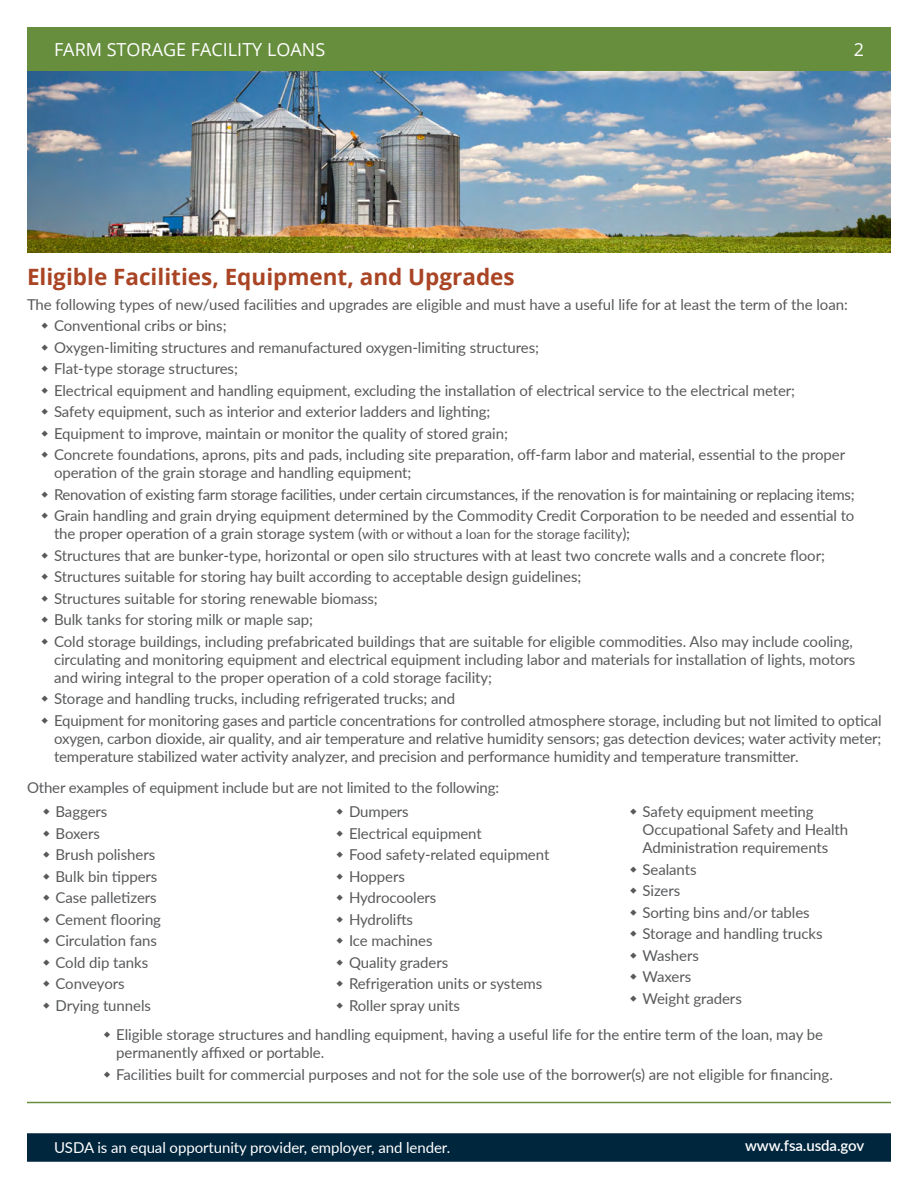
<style>
.page{position:relative;width:918px;height:1188px;background:#fff}
.page>*{position:absolute;margin:0;border:0;box-sizing:border-box;transform-origin:0 0}
.Body_Text{font:700 22.5px "Open Sans";color:#a94424}
.t1{font:18px "Open Sans";color:#fff}
.Bullets_level_1{font:15px/18px "Lato";letter-spacing:-.005em;color:#58595b}
.Body_Text-2{font:15px "Lato";letter-spacing:-.005em;color:#58595b}
.Body_Text_White{font:15px "Lato";letter-spacing:-.005em;color:#fff}
.Body_Text_White-2{font:600 15px "Lato";letter-spacing:-.005em;color:#fff}
.s1{font-size:13.5px}
</style>
<div class="page">
<div style="left:27px;top:1133px;width:864px;height:29px;background:#00263e;border:2px solid #00263e"></div>
<hr style="left:27px;top:1102px;width:864px;height:1px;background:#668e3d">
<div style="left:27px;top:27px;width:864px;height:44px;background:#668e3d"></div>
<img style="left:27px;top:71px;width:864px;height:182px">
<p class="t1" style="left:54px;top:37px;width:273px">FARM STORAGE FACILITY LOANS</p>
<p class="t1" style="left:854px;top:37px;width:12px">2</p>
<p class="Body_Text" style="left:27px;top:261px;width:489px">Eligible Facilities, Equipment, and Upgrades</p>
<p class="Body_Text-2" style="left:27px;top:294px;width:822px">The following types of new/used facilities and upgrades are eligible and must have a useful life for at least the term of the loan:</p>
<p class="Bullets_level_1" style="left:54px;top:316px;width:174px">Conventional cribs or bins;</p>
<p class="Bullets_level_1" style="left:54px;top:338px;width:487px">Oxygen-limiting structures and remanufactured oxygen-limiting structures;</p>
<p class="Bullets_level_1" style="left:54px;top:359px;width:185px">Flat-type storage structures;</p>
<p class="Bullets_level_1" style="left:54px;top:381px;width:743px">Electrical equipment and handling equipment, excluding the installation of electrical service to the electrical meter;</p>
<p class="Bullets_level_1" style="left:54px;top:402px;width:438px">Safety equipment, such as interior and exterior ladders and lighting;</p>
<p class="Bullets_level_1" style="left:54px;top:424px;width:455px">Equipment to improve, maintain or monitor the quality of stored grain;</p>
<p class="Bullets_level_1" style="left:54px;top:445px;width:793px">Concrete foundations, aprons, pits and pads, including site preparation, off-farm labor and material, essential to the proper operation of the grain storage and handling equipment;</p>
<p class="Bullets_level_1" style="left:54px;top:485px;width:802px">Renovation of existing farm storage facilities, under certain circumstances, if the renovation is for maintaining or replacing items;</p>
<p class="Bullets_level_1" style="left:54px;top:506px;width:802px">Grain handling and grain drying equipment determined by the Commodity Credit Corporation to be needed and essential to the proper operation of a grain storage system (<span class="s1">with or without a loan for the storage facility</span>);</p>
<p class="Bullets_level_1" style="left:54px;top:546px;width:773px">Structures that are bunker-type, horizontal or open silo structures with at least two concrete walls and a concrete floor;</p>
<p class="Bullets_level_1" style="left:54px;top:567px;width:529px">Structures suitable for storing hay built according to acceptable design guidelines;</p>
<p class="Bullets_level_1" style="left:54px;top:589px;width:325px">Structures suitable for storing renewable biomass;</p>
<p class="Bullets_level_1" style="left:54px;top:610px;width:261px">Bulk tanks for storing milk or maple sap;</p>
<p class="Bullets_level_1" style="left:54px;top:632px;width:803px">Cold storage buildings, including prefabricated buildings that are suitable for eligible commodities. Also may include cooling, circulating and monitoring equipment and electrical equipment including labor and materials for installation of lights, motors and wiring integral to the proper operation of a cold storage facility;</p>
<p class="Bullets_level_1" style="left:54px;top:689px;width:403px">Storage and handling trucks, including refrigerated trucks; and</p>
<p class="Bullets_level_1" style="left:54px;top:711px;width:829px;text-align:justify">Equipment for monitoring gases and particle concentrations for controlled atmosphere storage, including but not limited to optical oxygen, carbon dioxide, air quality, and air temperature and relative humidity sensors; gas detection devices; water activity meter; temperature stabilized water activity analyzer, and precision and performance humidity and temperature transmitter.</p>
<p class="Bullets_level_1" style="left:27px;top:778px;width:474px">Other examples of equipment include but are not limited to the following:</p>
<p class="Bullets_level_1" style="left:56px;top:802px;width:53px">Baggers</p>
<p class="Bullets_level_1" style="left:56px;top:824px;width:46px">Boxers</p>
<p class="Bullets_level_1" style="left:56px;top:845px;width:101px">Brush polishers</p>
<p class="Bullets_level_1" style="left:56px;top:867px;width:103px">Bulk bin tippers</p>
<p class="Bullets_level_1" style="left:56px;top:888px;width:103px">Case palletizers</p>
<p class="Bullets_level_1" style="left:56px;top:910px;width:107px">Cement flooring</p>
<p class="Bullets_level_1" style="left:56px;top:931px;width:103px">Circulation fans</p>
<p class="Bullets_level_1" style="left:56px;top:953px;width:94px">Cold dip tanks</p>
<p class="Bullets_level_1" style="left:56px;top:974px;width:71px">Conveyors</p>
<p class="Bullets_level_1" style="left:56px;top:996px;width:97px">Drying tunnels</p>
<p class="Bullets_level_1" style="left:643px;top:802px;width:207px">Safety equipment meeting<br>Occupational Safety and Health<br>Administration requirements</p>
<p class="Bullets_level_1" style="left:643px;top:860px;width:56px">Sealants</p>
<p class="Bullets_level_1" style="left:643px;top:881px;width:39px">Sizers</p>
<p class="Bullets_level_1" style="left:643px;top:903px;width:169px">Sorting bins and/or tables</p>
<p class="Bullets_level_1" style="left:643px;top:924px;width:182px">Storage and handling trucks</p>
<p class="Bullets_level_1" style="left:643px;top:946px;width:58px">Washers</p>
<p class="Bullets_level_1" style="left:643px;top:967px;width:50px">Waxers</p>
<p class="Bullets_level_1" style="left:643px;top:989px;width:101px">Weight graders</p>
<p class="Bullets_level_1" style="left:116px;top:1025px;width:708px">Eligible storage structures and handling equipment, having a useful life for the entire term of the loan, may be permanently affixed or portable.</p>
<p class="Bullets_level_1" style="left:116px;top:1065px;width:718px">Facilities built for commercial purposes and not for the sole use of the borrower(s) are not eligible for financing.</p>
<p class="Bullets_level_1" style="left:349px;top:802px;width:61px">Dumpers</p>
<p class="Bullets_level_1" style="left:349px;top:824px;width:134px">Electrical equipment</p>
<p class="Bullets_level_1" style="left:349px;top:845px;width:202px">Food safety-related equipment</p>
<p class="Bullets_level_1" style="left:349px;top:867px;width:57px">Hoppers</p>
<p class="Bullets_level_1" style="left:349px;top:888px;width:89px">Hydrocoolers</p>
<p class="Bullets_level_1" style="left:349px;top:910px;width:66px">Hydrolifts</p>
<p class="Bullets_level_1" style="left:349px;top:931px;width:85px">Ice machines</p>
<p class="Bullets_level_1" style="left:349px;top:953px;width:101px">Quality graders</p>
<p class="Bullets_level_1" style="left:349px;top:974px;width:195px">Refrigeration units or systems</p>
<p class="Bullets_level_1" style="left:349px;top:996px;width:113px">Roller spray units</p>
<p class="Body_Text_White" style="left:54px;top:1136px;width:398px">USDA is an equal opportunity provider, employer, and lender.</p>
<p class="Body_Text_White-2" style="left:745px;top:1135px;width:121px">www.fsa.usda.gov</p>
</div>
